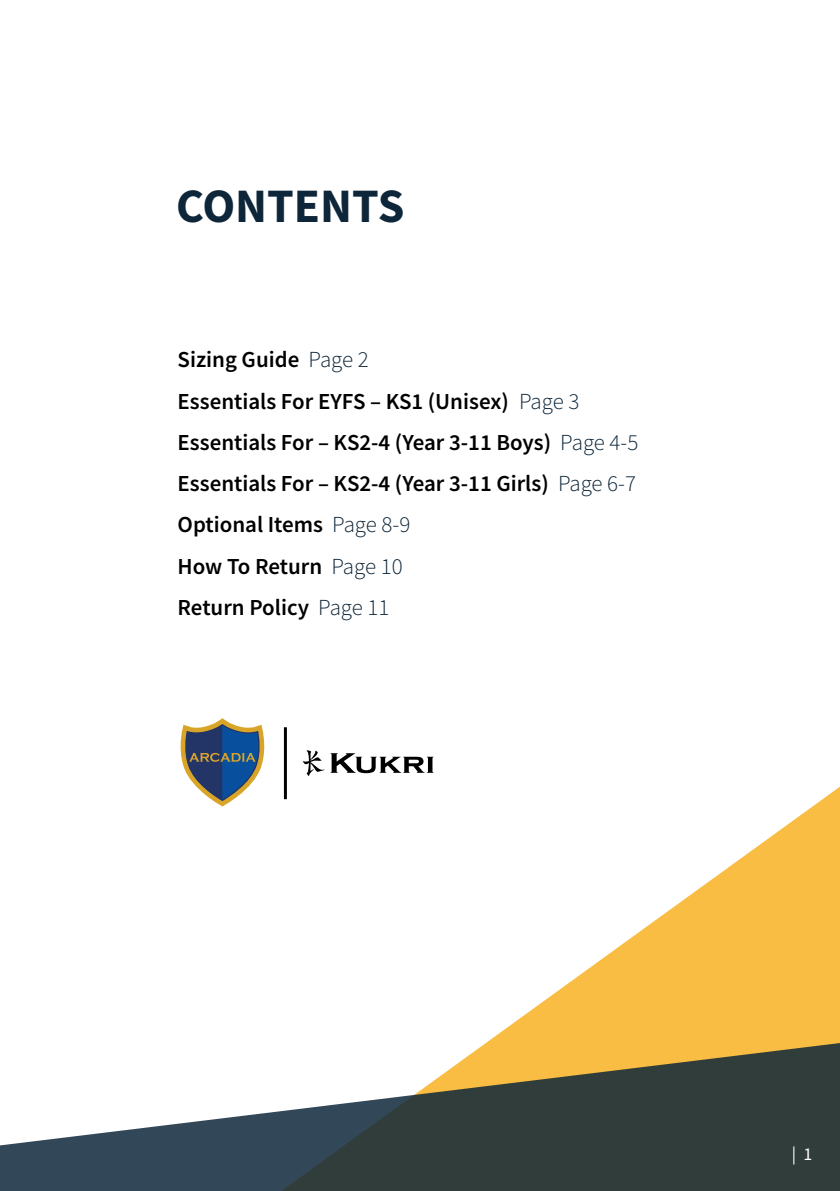
<style>
.page{position:relative;width:840px;height:1191px;background:#fff}
.page>*{position:absolute;margin:0;border:0;box-sizing:border-box;transform-origin:0 0}
.t1{font:700 48px "Source Sans Pro";color:#0e2639}
.t2{font:600 22.8px/41.2px "Source Sans Pro";color:#000}
.t3{font:18px "Source Sans Pro";color:#fff}
.s1{font-weight:300;color:#0e2639}
</style>
<div class="page">
<svg style="left:283px;top:774px;width:556px;height:267px"></svg>
<svg style="left:0;top:1041px;width:839px;height:150px"></svg>
<hr style="left:284px;top:727px;width:3px;height:72px;background:#000">
<svg style="left:330px;top:753px;width:103px;height:20px"></svg>
<svg style="left:302px;top:750px;width:22px;height:26px"></svg>
<svg style="left:180px;top:718px;width:85px;height:88px"></svg>
<h1 class="t1" style="left:176px;top:174px;width:229px">CONTENTS</h1>
<p class="t2" style="left:177px;top:339px;width:462px">Sizing Guide <span class="s1">Page 2<br></span>Essentials For EYFS – KS1 (Unisex) <span class="s1">Page 3<br></span>Essentials For – KS2-4 (Year 3-11 Boys) <span class="s1">Page 4-5<br></span>Essentials For – KS2-4 (Year 3-11 Girls) <span class="s1">Page 6-7<br></span>Optional Items <span class="s1">Page 8-9<br></span>How To Return <span class="s1">Page 10<br></span>Return Policy <span class="s1">Page 11</span></p>
<p class="t3" style="left:791px;top:1142px;width:22px">| 1</p>
</div>
